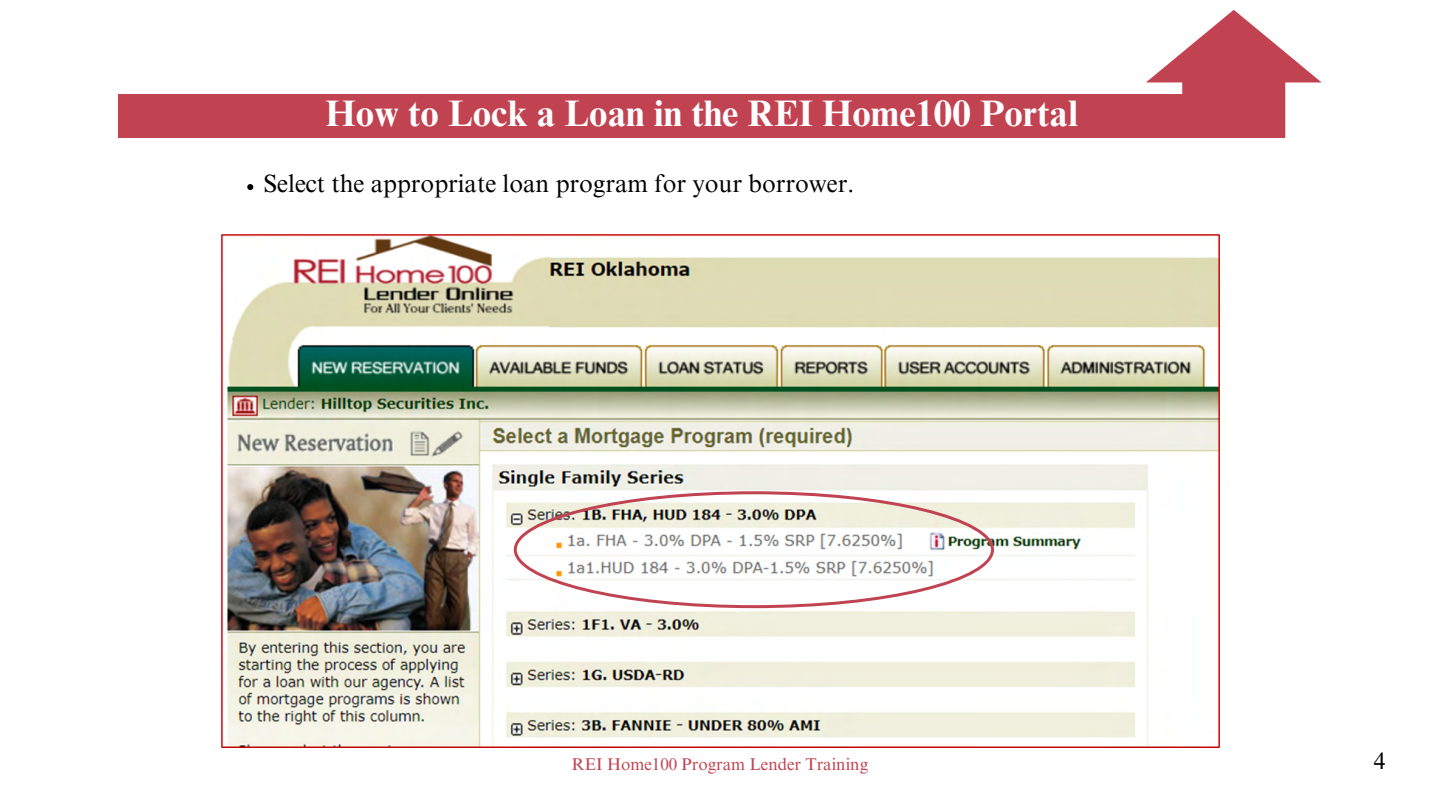
<style>
.page{position:relative;width:1440px;height:810px;background:#fff}
.page>*{position:absolute;margin:0;border:0;box-sizing:border-box;transform-origin:0 0}
.t1{font:700 36.9px "Times NRMT Pro";color:#fff}
.t2{font:25px "Times NRMT Pro";color:#000}
.t3{font:23.5px "Times NRMT Pro";color:#000}
.t4{font:17px "Times NRMT Pro";color:#c14351}
</style>
<div class="page">
<div style="left:118px;top:94px;width:1167px;height:44px;background:#c14351"></div>
<svg style="left:1146px;top:10px;width:176px;height:128px"></svg>
<img style="left:221px;top:235px;width:998px;height:512px">
<svg style="left:514px;top:491px;width:480px;height:117px"></svg>
<svg style="left:247px;top:184px;width:6px;height:6px"></svg>
<h1 class="t1" style="left:326px;top:99px;width:754px">How to Lock a Loan in the REI Home100 Portal</h1>
<p class="t2" style="left:264px;top:174px;width:592px">Select the appropriate loan program for your borrower.</p>
<p class="t4" style="left:572px;top:758px;width:298px">REI Home100 Program Lender Training</p>
<p class="t3" style="left:1374px;top:752px;width:13px">4</p>
</div>
